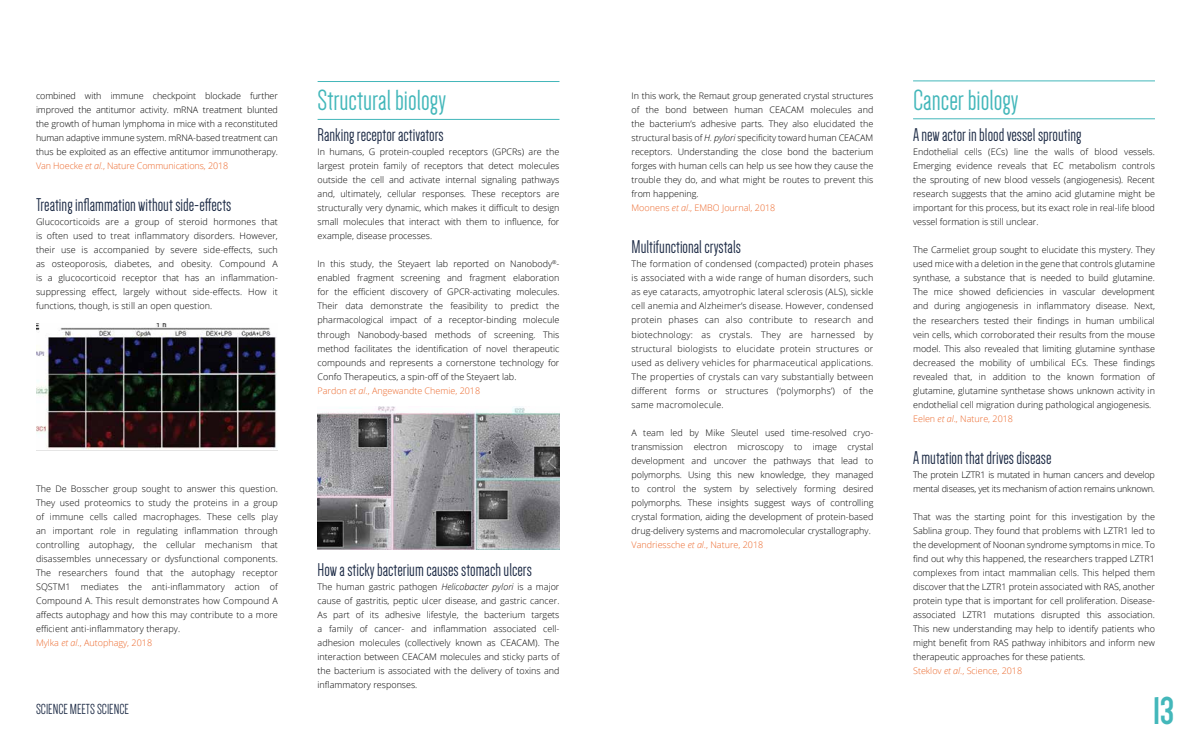
<style>
.page{position:relative;width:1191px;height:738px;background:#fff}
.page>*{position:absolute;margin:0;border:0;box-sizing:border-box;transform-origin:0 0}
.t1{font:700 40px "Dense";color:#43b7ba}
.t2{font:30px "Dense";color:#43b7ba}
.t3{font:19px "Dense";color:#1b2944}
.t4{font:15px "Dense";color:#1b2944}
.t5{font:300 9px/14px "Open Sans";color:#000;text-align:justify}
.t6{font:300 9px/14px "Open Sans";letter-spacing:-.025em;color:#000}
.s1{color:#ec672a}
.s2{font-style:italic;color:#ec672a}
.s3{font-style:italic}
</style>
<div class="page">
<hr style="left:317px;top:81px;width:242px;height:1px;background:#43b7ba">
<hr style="left:317px;top:119px;width:242px;height:1px;background:#43b7ba">
<hr style="left:913px;top:80px;width:242px;height:1px;background:#43b7ba">
<hr style="left:913px;top:118px;width:242px;height:1px;background:#43b7ba">
<img style="left:317px;top:406px;width:242px;height:143px">
<img style="left:36px;top:323px;width:241px;height:126px">
<p class="t5" style="left:36px;top:89px;width:243px">combined with immune checkpoint blockade further improved the antitumor activity. mRNA treatment blunted the growth of human lymphoma in mice with a reconstituted human adaptive immune system. mRNA-based treatment can thus be exploited as an effective antitumor immunotherapy.<br><span class="s1">Van Hoecke</span> <span class="s2">et al.</span><span class="s1">, Nature Communications, 2018</span></p>
<h3 class="t3" style="left:36px;top:195px;width:197px">Treating inflammation without side-effects</h3>
<p class="t5" style="left:36px;top:215px;width:243px">Glucocorticoids are a group of steroid hormones that is often used to treat inflammatory disorders. However, their use is accompanied by severe side-effects, such as osteoporosis, diabetes, and obesity. Compound A is a glucocorticoid receptor that has an inflammation&shy;suppressing effect, largely without side-effects. How it functions, though, is still an open question.</p>
<p class="t5" style="left:36px;top:481px;width:243px;text-align:left">The De Bosscher group sought to answer this question.<br>They used proteomics to study the proteins in a group of immune cells called macrophages. These cells play an important role in regulating inflammation through controlling autophagy, the cellular mechanism that disassembles unnecessary or dysfunctional components.<br>The researchers found that the autophagy receptor SQSTM1 mediates the anti-inflammatory action of Compound A. This result demonstrates how Compound A affects autophagy and how this may contribute to a more efficient anti-inflammatory therapy.<br><span class="s1">Mylka</span> <span class="s2">et al</span><span class="s1">., Autophagy, 2018</span></p>
<h3 class="t4" style="left:36px;top:701px;width:94px">SCIENCE MEETS SCIENCE</h3>
<h2 class="t2" style="left:317px;top:86px;width:130px">Structural biology</h2>
<h3 class="t3" style="left:317px;top:125px;width:128px">Ranking receptor activators</h3>
<p class="t5" style="left:317px;top:145px;width:243px">In humans, G protein-coupled receptors (GPCRs) are the largest protein family of receptors that detect molecules outside the cell and activate internal signaling pathways and, ultimately, cellular responses. These receptors are structurally very dynamic, which makes it difficult to design small molecules that interact with them to influence, for example, disease processes.</p>
<p class="t5" style="left:317px;top:257px;width:243px;text-align:left">In this study, the Steyaert lab reported on Nanobody<sup>®</sup>- enabled fragment screening and fragment elaboration for the efficient discovery of GPCR-activating molecules.<br>Their data demonstrate the feasibility to predict the pharmacological impact of a receptor-binding molecule through Nanobody-based methods of screening. This method facilitates the identification of novel therapeutic compounds and represents a cornerstone technology for Confo Therapeutics, a spin-off of the Steyaert lab.<br><span class="s1">Pardon</span> <span class="s2">et al</span><span class="s1">., Angewandte Chemie, 2018</span></p>
<h3 class="t3" style="left:317px;top:559px;width:216px">How a sticky bacterium causes stomach ulcers</h3>
<p class="t5" style="left:317px;top:579px;width:243px">The human gastric pathogen <span class="s3">Helicobacter pylori</span> is a major cause of gastritis, peptic ulcer disease, and gastric cancer.<br>As part of its adhesive lifestyle, the bacterium targets a family of cancer- and inflammation associated cell&shy;adhesion molecules (collectively known as CEACAM). The interaction between CEACAM molecules and sticky parts of the bacterium is associated with the delivery of toxins and inflammatory responses.</p>
<p class="t5" style="left:631px;top:89px;width:243px;text-align:left">In this work, the Remaut group generated crystal structures of the bond between human CEACAM molecules and the bacterium’s adhesive parts. They also elucidated the structural basis of <span class="s3">H. pylori</span> specificity toward human CEACAM receptors. Understanding the close bond the bacterium forges with human cells can help us see how they cause the trouble they do, and what might be routes to prevent this from happening.<br><span class="s1">Moonens</span> <span class="s2">et al</span><span class="s1">., EMBO Journal, 2018</span></p>
<h3 class="t3" style="left:631px;top:237px;width:111px">Multifunctional crystals</h3>
<p class="t5" style="left:631px;top:257px;width:243px">The formation of condensed (compacted) protein phases is associated with a wide range of human disorders, such as eye cataracts, amyotrophic lateral sclerosis (ALS), sickle cell anemia and Alzheimer’s disease. However, condensed protein phases can also contribute to research and biotechnology: as crystals. They are harnessed by structural biologists to elucidate protein structures or used as delivery vehicles for pharmaceutical applications.<br>The properties of crystals can vary substantially between different forms or structures (‘polymorphs’) of the same macromolecule.</p>
<p class="t5" style="left:631px;top:425px;width:243px;text-align:left">A team led by Mike Sleutel used time-resolved cryo&shy;transmission electron microscopy to image crystal development and uncover the pathways that lead to polymorphs. Using this new knowledge, they managed to control the system by selectively forming desired polymorphs. These insights suggest ways of controlling crystal formation, aiding the development of protein-based drug-delivery systems and macromolecular crystallography.<br><span class="s1">Vandriessche</span> <span class="s2">et al.</span><span class="s1">, Nature, 2018</span></p>
<h2 class="t2" style="left:913px;top:85px;width:107px">Cancer biology</h2>
<h3 class="t3" style="left:913px;top:125px;width:170px">A new actor in blood vessel sprouting</h3>
<p class="t5" style="left:913px;top:145px;width:243px">Endothelial cells (ECs) line the walls of blood vessels.<br>Emerging evidence reveals that EC metabolism controls the sprouting of new blood vessels (angiogenesis). Recent research suggests that the amino acid glutamine might be important for this process, but its exact role in real-life blood vessel formation is still unclear.</p>
<p class="t5" style="left:913px;top:243px;width:243px;text-align:left">The Carmeliet group sought to elucidate this mystery. They used mice with a deletion in the gene that controls glutamine synthase, a substance that is needed to build glutamine.<br>The mice showed deficiencies in vascular development and during angiogenesis in inflammatory disease. Next, the researchers tested their findings in human umbilical vein cells, which corroborated their results from the mouse model. This also revealed that limiting glutamine synthase decreased the mobility of umbilical ECs. These findings revealed that, in addition to the known formation of glutamine, glutamine synthetase shows unknown activity in endothelial cell migration during pathological angiogenesis.<br><span class="s1">Eelen</span> <span class="s2">et al</span><span class="s1">., Nature, 2018</span></p>
<h3 class="t3" style="left:913px;top:447px;width:140px">A mutation that drives disease</h3>
<p class="t6" style="left:913px;top:467px;width:243px">The protein LZTR1 is mutated in human cancers and develop mental diseases, yet its mechanism of action remains unknown.</p>
<p class="t5" style="left:913px;top:509px;width:243px;text-align:left">That was the starting point for this investigation by the Sablina group. They found that problems with LZTR1 led to the development of Noonan syndrome symptoms in mice. To find out why this happened, the researchers trapped LZTR1 complexes from intact mammalian cells. This helped them discover that the LZTR1 protein associated with RAS, another protein type that is important for cell proliferation. Disease&shy;associated LZTR1 mutations disrupted this association.<br>This new understanding may help to identify patients who might benefit from RAS pathway inhibitors and inform new therapeutic approaches for these patients.<br><span class="s1">Steklov</span> <span class="s2">et al</span><span class="s1">., Science, 2018</span></p>
<h1 class="t1" style="left:1153px;top:690px;width:22px">13</h1>
</div>
